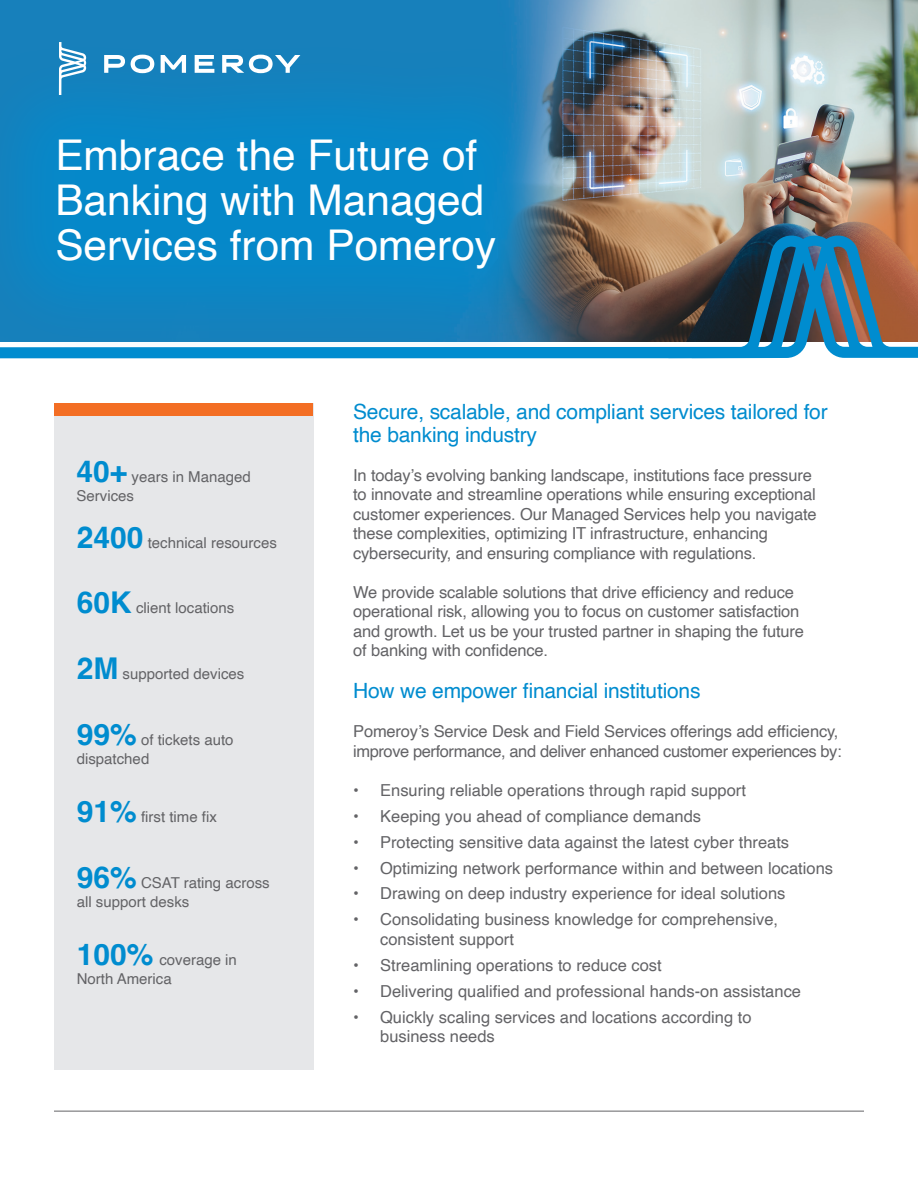
<style>
.page{position:relative;width:918px;height:1188px;background:#fff}
.page>*{position:absolute;margin:0;border:0;box-sizing:border-box;transform-origin:0 0}
.t1{font:42.45px/45px "Helvetica";color:#fff}
.t2{font:21px/22.5px "Helvetica";letter-spacing:-.01em;color:#008ccf}
.t3{font:16.5px/19.5px "Helvetica";letter-spacing:-.01em;color:#636366}
.t4{font:15px/19px "Helvetica";color:#636366}
.s1{font-weight:700;font-size:30px;color:#008ccf}
</style>
<div class="page">
<img style="left:0;top:0;width:918px;height:235px">
<div style="left:0;top:44px;width:589px;height:319px;background:#008ccf;opacity:.75"></div>
<div style="left:54px;top:403px;width:259px;height:667px;background:#e6e7e9"></div>
<div style="left:55px;top:403px;width:258px;height:13px;background:#f36e24"></div>
<svg style="left:104px;top:55px;width:21px;height:18px"></svg>
<svg style="left:131px;top:55px;width:23px;height:18px"></svg>
<svg style="left:161px;top:55px;width:25px;height:18px"></svg>
<svg style="left:195px;top:55px;width:19px;height:18px"></svg>
<svg style="left:222px;top:55px;width:78px;height:18px"></svg>
<svg style="left:59px;top:42px;width:27px;height:53px"></svg>
<svg style="left:0;top:235px;width:918px;height:123px;background:#317a9f"></svg>
<hr style="left:54px;top:1111px;width:810px;height:1px;background:#636366">
<p class="t1" style="left:55px;top:134px;width:442px">Embrace the Future of<br>Banking with Managed<br>Services from Pomeroy</p>
<p class="t4" style="left:77px;top:468px;width:176px"><span class="s1">40+</span> years in Managed<br>Services</p>
<p class="t4" style="left:77px;top:533px;width:202px"><span class="s1">2400</span> technical resources</p>
<p class="t4" style="left:77px;top:599px;width:159px"><span class="s1">60K</span> client locations</p>
<p class="t4" style="left:77px;top:665px;width:169px"><span class="s1">2M</span> supported devices</p>
<p class="t4" style="left:77px;top:730px;width:158px"><span class="s1">99%</span> of tickets auto dispatched</p>
<p class="t4" style="left:77px;top:808px;width:142px"><span class="s1">91%</span> first time fix</p>
<p class="t4" style="left:77px;top:874px;width:194px"><span class="s1">96%</span> CSAT rating across all support desks</p>
<p class="t4" style="left:77px;top:951px;width:162px"><span class="s1">100%</span> coverage in<br>North America</p>
<p class="t2" style="left:353px;top:401px;width:476px">Secure, scalable, and compliant services tailored for the banking industry</p>
<p class="t3" style="left:353px;top:466px;width:465px">In today’s evolving banking landscape, institutions face pressure to innovate and streamline operations while ensuring exceptional customer experiences. Our Managed Services help you navigate these complexities, optimizing IT infrastructure, enhancing cybersecurity, and ensuring compliance with regulations.</p>
<p class="t3" style="left:353px;top:583px;width:452px">We provide scalable solutions that drive efficiency and reduce operational risk, allowing you to focus on customer satisfaction and growth. Let us be your trusted partner in shaping the future of banking with confidence.</p>
<p class="t2" style="left:353px;top:680px;width:349px">How we empower financial institutions</p>
<p class="t3" style="left:353px;top:722px;width:490px">Pomeroy’s Service Desk and Field Services offerings add efficiency, improve performance, and deliver enhanced customer experiences by:</p>
<p class="t3" style="left:353px;top:781px;width:394px">• Ensuring reliable operations through rapid support</p>
<p class="t3" style="left:353px;top:807px;width:350px">• Keeping you ahead of compliance demands</p>
<p class="t3" style="left:353px;top:832px;width:438px">• Protecting sensitive data against the latest cyber threats</p>
<p class="t3" style="left:353px;top:858px;width:482px">• Optimizing network performance within and between locations</p>
<p class="t3" style="left:353px;top:884px;width:434px">• Drawing on deep industry experience for ideal solutions</p>
<p class="t3" style="left:380px;top:910px;width:399px;text-indent:-27px">• Consolidating business knowledge for comprehensive, consistent support</p>
<p class="t3" style="left:353px;top:956px;width:310px">• Streamlining operations to reduce cost</p>
<p class="t3" style="left:353px;top:982px;width:449px">• Delivering qualified and professional hands-on assistance</p>
<p class="t3" style="left:380px;top:1008px;width:373px;text-indent:-27px">• Quickly scaling services and locations according to business needs</p>
</div>
